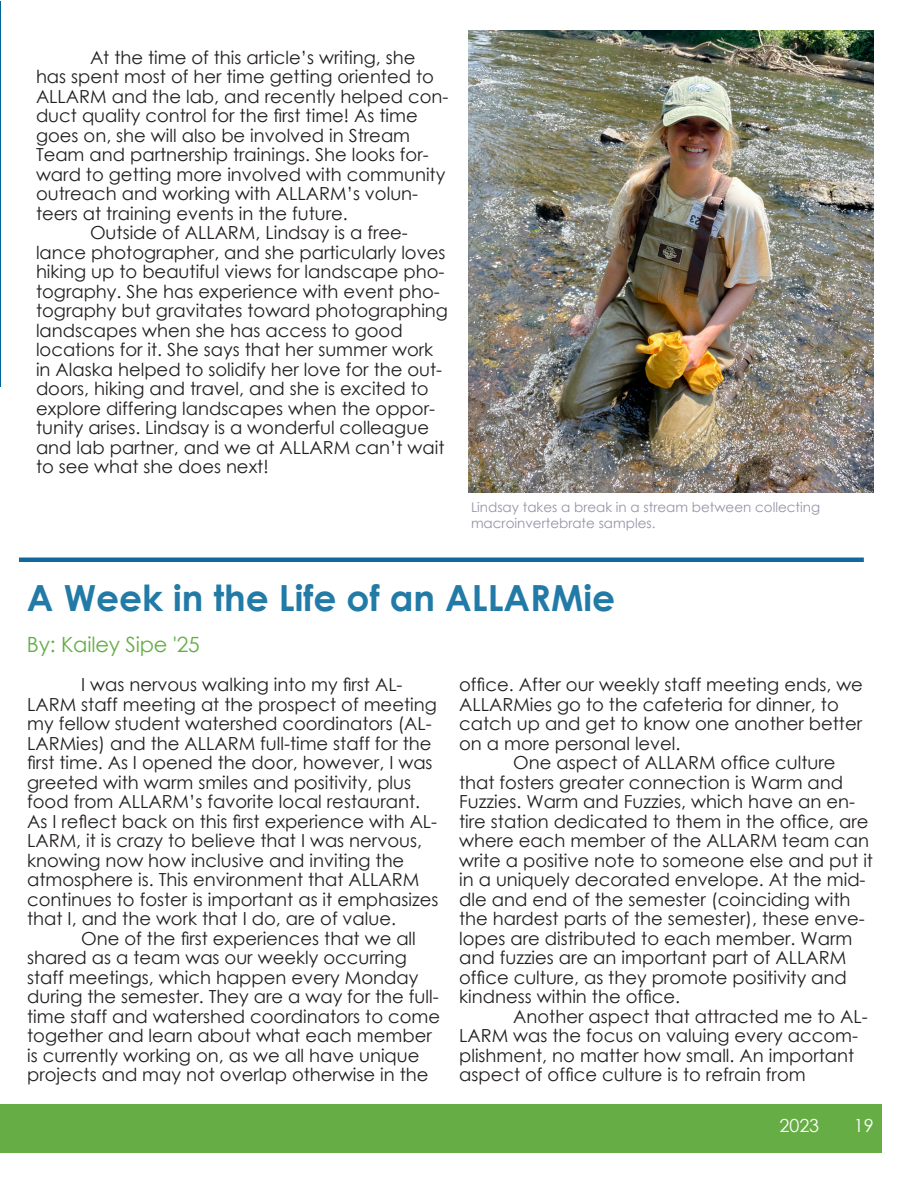
<style>
.page{position:relative;width:918px;height:1188px;background:#fff}
.page>*{position:absolute;margin:0;border:0;box-sizing:border-box;transform-origin:0 0}
.t1{font:700 36px "Century Gothic";color:#227aa7}
.t2{font:21px "Century Gothic";letter-spacing:-.01em;color:#64ae45}
.t3{font:18px/19.5px "Century Gothic";color:#231f20}
.t4{font:18px "Century Gothic";color:#fff}
.t5{font:13.5px/16.2px "Century Gothic";color:#9793a8}
</style>
<div class="page">
<div style="left:0;top:1104px;width:882px;height:49px;background:#66ad45"></div>
<hr style="left:0;top:1px;width:1px;height:386px;background:#00669a">
<img style="left:468px;top:31px;width:405px;height:461px">
<hr style="left:19px;top:558px;width:845px;height:4px;background:#10689b">
<p class="t3" style="left:36px;top:47px;width:414px;text-indent:54px">At the time of this article’s writing, she has spent most of her time getting oriented to ALLARM and the lab, and recently helped con&shy;duct quality control for the first time! As time goes on, she will also be involved in Stream Team and partnership trainings. She looks for&shy;ward to getting more involved with community outreach and working with ALLARM’s volun&shy;teers at training events in the future.</p>
<p class="t3" style="left:36px;top:223px;width:414px;text-indent:54px">Outside of ALLARM, Lindsay is a free&shy;lance photographer, and she particularly loves hiking up to beautiful views for landscape pho&shy;tography. She has experience with event pho&shy;tography but gravitates toward photographing landscapes when she has access to good locations for it. She says that her summer work in Alaska helped to solidify her love for the out&shy;doors, hiking and travel, and she is excited to explore differing landscapes when the oppor&shy;tunity arises. Lindsay is a wonderful colleague and lab partner, and we at ALLARM can’t wait to see what she does next!</p>
<p class="t5" style="left:471px;top:499px;width:351px">Lindsay takes a break in a stream between collecting macroinvertebrate samples.</p>
<p class="t1" style="left:27px;top:571px;width:590px">A Week in the Life of an ALLARMie</p>
<p class="t2" style="left:27px;top:630px;width:174px">By: Kailey Sipe '25</p>
<p class="t3" style="left:27px;top:675px;width:413px;text-indent:54px">I was nervous walking into my first AL-LARM staff meeting at the prospect of meeting my fellow student watershed coordinators (AL-LARMies) and the ALLARM full-time staff for the first time. As I opened the door, however, I was greeted with warm smiles and positivity, plus food from ALLARM’s favorite local restaurant.<br>As I reflect back on this first experience with AL-LARM, it is crazy to believe that I was nervous, knowing now how inclusive and inviting the atmosphere is. This environment that ALLARM continues to foster is important as it emphasizes that I, and the work that I do, are of value.</p>
<p class="t3" style="left:27px;top:928px;width:415px;text-indent:54px">One of the first experiences that we all shared as a team was our weekly occurring staff meetings, which happen every Monday during the semester. They are a way for the full&shy;time staff and watershed coordinators to come together and learn about what each member is currently working on, as we all have unique projects and may not overlap otherwise in the</p>
<p class="t3" style="left:459px;top:675px;width:405px">office. After our weekly staff meeting ends, we ALLARMies go to the cafeteria for dinner, to catch up and get to know one another better on a more personal level.</p>
<p class="t3" style="left:459px;top:753px;width:415px;text-indent:54px">One aspect of ALLARM office culture that fosters greater connection is Warm and Fuzzies. Warm and Fuzzies, which have an en&shy;tire station dedicated to them in the office, are where each member of the ALLARM team can write a positive note to someone else and put it in a uniquely decorated envelope. At the mid&shy;dle and end of the semester (coinciding with the hardest parts of the semester), these enve&shy;lopes are distributed to each member. Warm and fuzzies are an important part of ALLARM office culture, as they promote positivity and kindness within the office.</p>
<p class="t3" style="left:459px;top:1006px;width:410px;text-indent:54px">Another aspect that attracted me to AL-LARM was the focus on valuing every accom&shy;plishment, no matter how small. An important aspect of office culture is to refrain from</p>
<p class="t4" style="left:779px;top:1113px;width:41px">2023</p>
<p class="t4" style="left:854px;top:1113px;width:21px">19</p>
</div>
